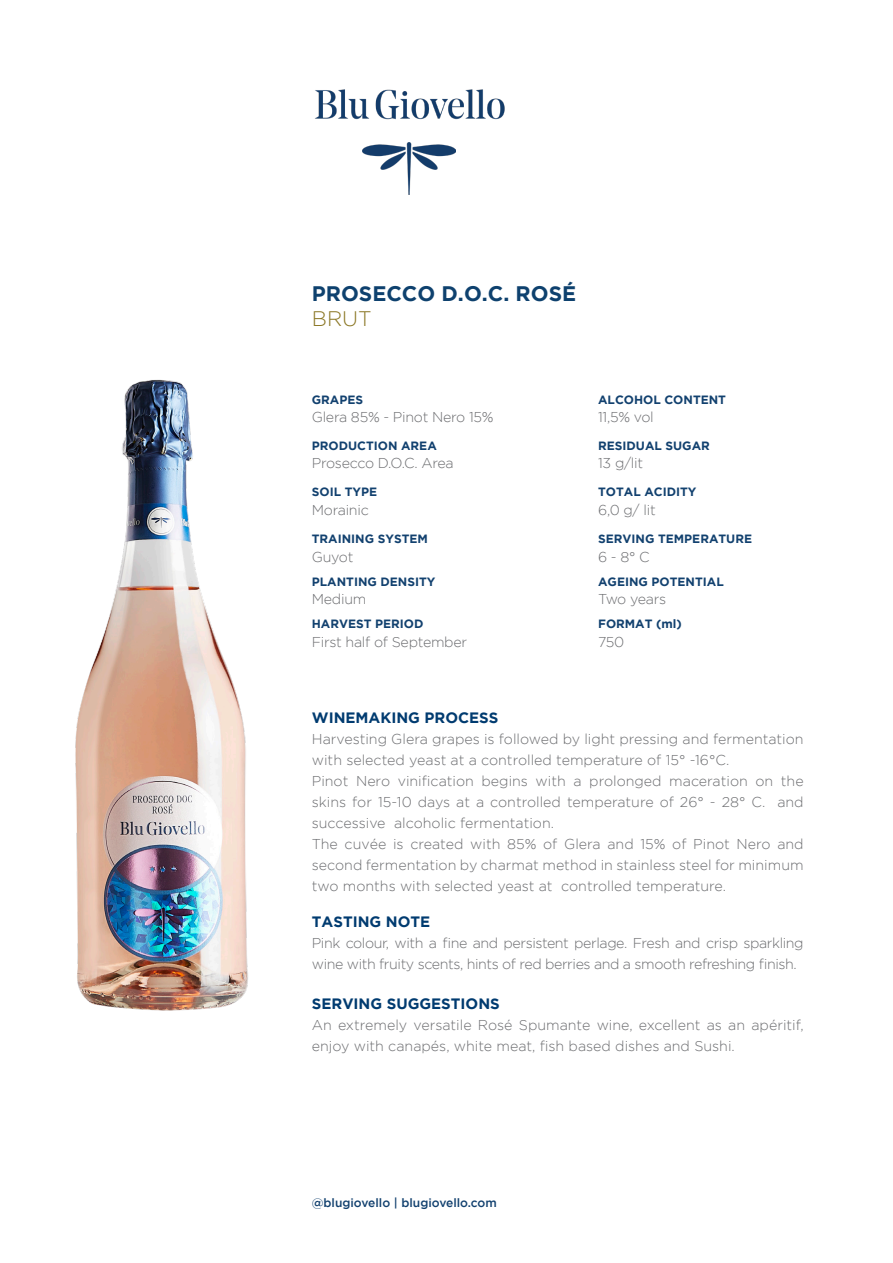
<style>
.page{position:relative;width:893px;height:1263px;background:#fff}
.page>*{position:absolute;margin:0;border:0;box-sizing:border-box;transform-origin:0 0}
.t1{font:700 21px "Gotham";color:#0e416e}
.t2{font:300 21px "Gotham";color:#8b7725}
.t3{font:700 15px "Gotham";color:#003b70}
.t4{font:300 14.25px/21px "Gotham";letter-spacing:-.01em;color:#6c6d70}
.t5{font:300 14.25px/21px "Gotham";letter-spacing:-.03em;color:#6c6d70}
.t6{font:300 14.25px "Gotham";letter-spacing:-.035em;color:#6c6d70}
.t7{font:700 12px "Gotham";color:#12416f}
.t8{font:500 12px "Gotham";color:#12416f}
</style>
<div class="page">
<img style="left:362px;top:143px;width:94px;height:52px">
<img style="left:315px;top:89px;width:190px;height:31px">
<img style="left:75px;top:379px;width:173px;height:632px">
<p class="t1" style="left:312px;top:281px;width:266px">PROSECCO D.O.C. ROSÉ</p>
<p class="t2" style="left:312px;top:307px;width:61px">BRUT</p>
<p class="t7" style="left:312px;top:392px;width:53px">GRAPES</p>
<p class="t7" style="left:598px;top:392px;width:129px">ALCOHOL CONTENT</p>
<p class="t7" style="left:312px;top:438px;width:126px">PRODUCTION AREA</p>
<p class="t7" style="left:598px;top:438px;width:113px">RESIDUAL SUGAR</p>
<p class="t7" style="left:312px;top:485px;width:67px">SOIL TYPE</p>
<p class="t7" style="left:598px;top:485px;width:100px">TOTAL ACIDITY</p>
<p class="t7" style="left:312px;top:532px;width:118px">TRAINING SYSTEM</p>
<p class="t7" style="left:598px;top:532px;width:155px">SERVING TEMPERATURE</p>
<p class="t7" style="left:312px;top:575px;width:125px">PLANTING DENSITY</p>
<p class="t7" style="left:598px;top:575px;width:127px">AGEING POTENTIAL</p>
<p class="t7" style="left:312px;top:617px;width:113px">HARVEST PERIOD</p>
<p class="t7" style="left:598px;top:617px;width:85px">FORMAT (ml)</p>
<p class="t4" style="left:312px;top:406px;width:183px">Glera 85% - Pinot Nero 15%</p>
<p class="t4" style="left:598px;top:406px;width:57px">11,5% vol</p>
<p class="t4" style="left:312px;top:453px;width:143px">Prosecco D.O.C. Area</p>
<p class="t4" style="left:598px;top:453px;width:47px">13 g/lit</p>
<p class="t4" style="left:312px;top:499px;width:58px">Morainic</p>
<p class="t4" style="left:598px;top:499px;width:59px">6,0 g/ lit</p>
<p class="t4" style="left:312px;top:546px;width:43px">Guyot</p>
<p class="t4" style="left:598px;top:546px;width:53px">6 - 8° C</p>
<p class="t4" style="left:312px;top:589px;width:56px">Medium</p>
<p class="t6" style="left:598px;top:592px;width:70px">Two years</p>
<p class="t4" style="left:312px;top:631px;width:157px">First half of September</p>
<p class="t4" style="left:598px;top:631px;width:28px">750</p>
<p class="t3" style="left:312px;top:709px;width:188px">WINEMAKING PROCESS</p>
<p class="t4" style="left:312px;top:728px;width:493px">Harvesting Glera grapes is followed by light pressing and fermentation with selected yeast at a controlled temperature of 15° -16°C.</p>
<p class="t4" style="left:312px;top:770px;width:493px;text-align:justify">Pinot Nero vinification begins with a prolonged maceration on the skins for 15-10 days at a controlled temperature of 26° - 28° C. and successive alcoholic fermentation.</p>
<p class="t4" style="left:312px;top:833px;width:493px;text-align:justify">The cuvée is created with 85% of Glera and 15% of Pinot Nero and second fermentation by charmat method in stainless steel for minimum two months with selected yeast at controlled temperature.</p>
<p class="t3" style="left:312px;top:913px;width:120px">TASTING NOTE</p>
<p class="t5" style="left:312px;top:932px;width:493px">Pink colour, with a fine and persistent perlage. Fresh and crisp sparkling wine with fruity scents, hints of red berries and a smooth refreshing finish.</p>
<p class="t3" style="left:312px;top:995px;width:189px">SERVING SUGGESTIONS</p>
<p class="t4" style="left:312px;top:1014px;width:493px">An extremely versatile Rosé Spumante wine, excellent as an apéritif, enjoy with canapés, white meat, fish based dishes and Sushi.</p>
<p class="t8" style="left:312px;top:1195px;width:187px">@blugiovello | blugiovello.com</p>
</div>
